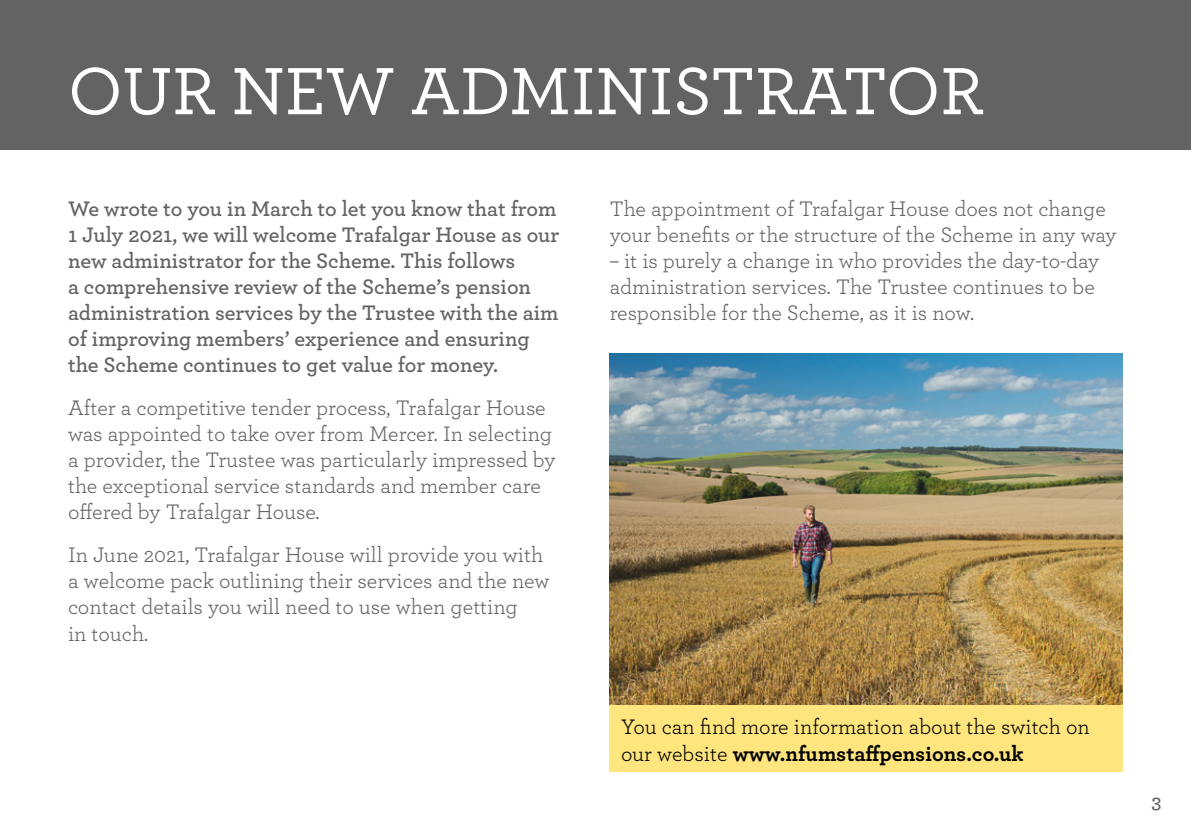
<style>
.page{position:relative;width:1191px;height:840px;background:#fff}
.page>*{position:absolute;margin:0;border:0;box-sizing:border-box;transform-origin:0 0}
.t1{font:500 70px "Archer";color:#fff}
.t2{font:22px/26px "Archer";color:#646363}
.t3{font:600 22px/26px "Archer";color:#646363}
.t4{font:22px/26.4px "Archer";color:#000}
.t5{font:600 20px "Archer";color:#646363}
.s1{font-weight:700}
</style>
<div class="page">
<img style="left:609px;top:353px;width:514px;height:351px">
<div style="left:0;top:0;width:1191px;height:150px;background:#646363"></div>
<div style="left:609px;top:704px;width:514px;height:67px;background:#ffe57e"></div>
<h1 class="t1" style="left:68px;top:40px;width:917px">OUR NEW ADMINISTRATOR</h1>
<p class="t3" style="left:68px;top:194px;width:493px">We wrote to you in March to let you know that from 1 July 2021, we will welcome Trafalgar House as our new administrator for the Scheme. This follows<br>a comprehensive review of the Scheme’s pension administration services by the Trustee with the aim of improving members’ experience and ensuring the Scheme continues to get value for money.</p>
<p class="t2" style="left:68px;top:393px;width:489px">After a competitive tender process, Trafalgar House was appointed to take over from Mercer. In selecting a provider, the Trustee was particularly impressed by the exceptional service standards and member care offered by Trafalgar House.</p>
<p class="t2" style="left:68px;top:540px;width:483px">In June 2021, Trafalgar House will provide you with a welcome pack outlining their services and the new contact details you will need to use when getting<br>in touch.</p>
<p class="t2" style="left:609px;top:195px;width:508px">The appointment of Trafalgar House does not change your benefits or the structure of the Scheme in any way</p>
<p class="t2" style="left:609px;top:247px;width:491px">– it is purely a change in who provides the day-to-day administration services. The Trustee continues to be responsible for the Scheme, as it is now.</p>
<p class="t4" style="left:621px;top:712px;width:470px">You can find more information about the switch on our website <span class="s1">www.nfumstaffpensions.co.uk</span></p>
<p class="t5" style="left:1151px;top:785px;width:11px">3</p>
</div>
